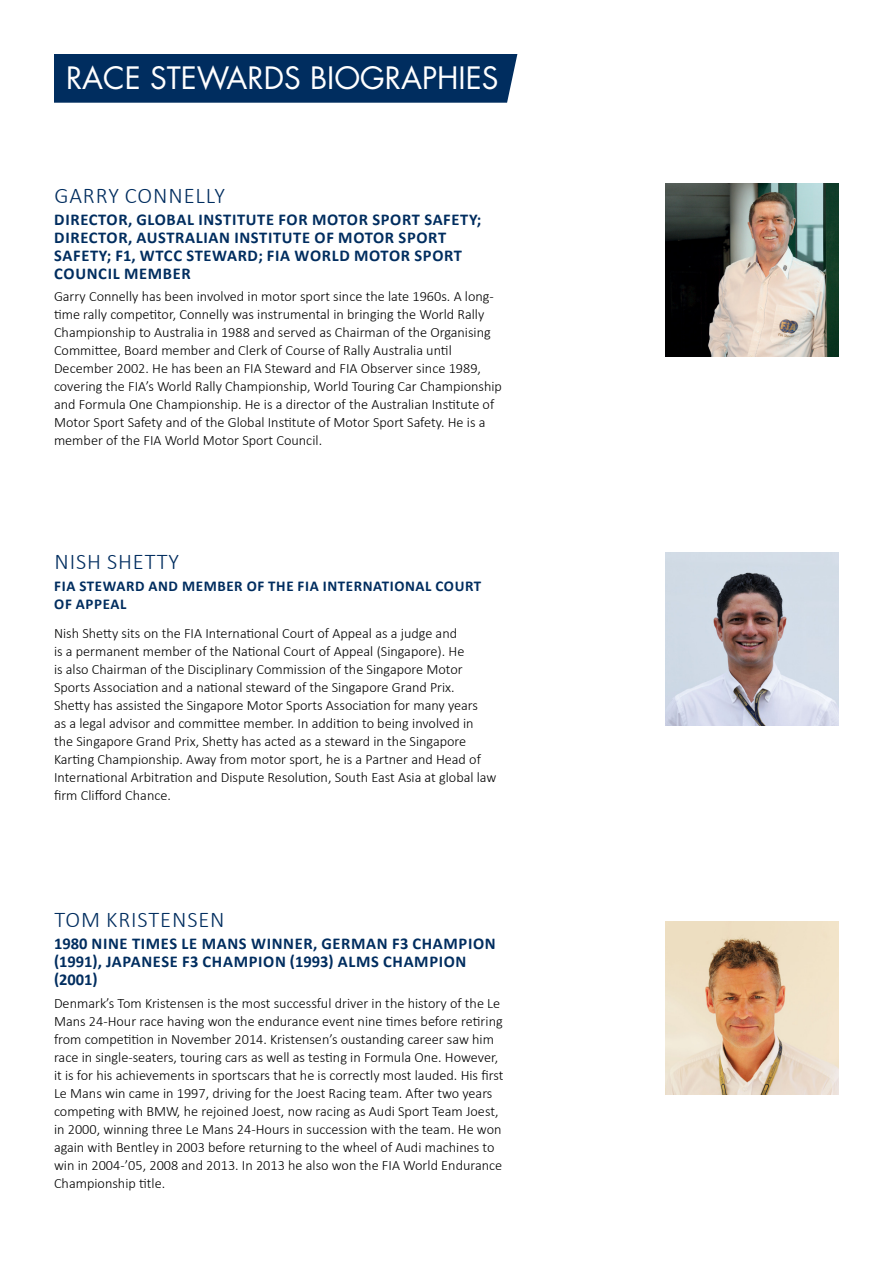
<style>
.page{position:relative;width:893px;height:1263px;background:#fff}
.page>*{position:absolute;margin:0;border:0;box-sizing:border-box;transform-origin:0 0}
.t1{font:30px "Futura Std";color:#fff}
.t2{font:300 22.5px "Calibri";letter-spacing:.04em;color:#002d5f}
.t3{font:700 16.5px/18px "Calibri";letter-spacing:.04em;color:#002d5f}
.t4{font:700 15px/18px "Calibri";letter-spacing:.04em;color:#002d5f}
.t5{font:300 14.25px/18px "Calibri";color:#000}
</style>
<div class="page">
<img style="left:665px;top:184px;width:173px;height:173px">
<img style="left:665px;top:552px;width:173px;height:174px">
<img style="left:665px;top:921px;width:173px;height:173px">
<div style="left:54px;top:54px;width:463px;height:49px;background:#002d5f"></div>
<h1 class="t1" style="left:66px;top:59px;width:434px">RACE STEWARDS BIOGRAPHIES</h1>
<h2 class="t2" style="left:54px;top:181px;width:172px">GARRY CONNELLY</h2>
<p class="t3" style="left:54px;top:210px;width:429px">DIRECTOR, GLOBAL INSTITUTE FOR MOTOR SPORT SAFETY; DIRECTOR, AUSTRALIAN INSTITUTE OF MOTOR SPORT SAFETY; F1, WTCC STEWARD; FIA WORLD MOTOR SPORT COUNCIL MEMBER</p>
<p class="t5" style="left:54px;top:287px;width:449px">Garry Connelly has been involved in motor sport since the late 1960s. A long&shy;time rally competitor, Connelly was instrumental in bringing the World Rally Championship to Australia in 1988 and served as Chairman of the Organising Committee, Board member and Clerk of Course of Rally Australia until December 2002. He has been an FIA Steward and FIA Observer since 1989, covering the FIA’s World Rally Championship, World Touring Car Championship and Formula One Championship. He is a director of the Australian Institute of Motor Sport Safety and of the Global Institute of Motor Sport Safety. He is a member of the FIA World Motor Sport Council.</p>
<h2 class="t2" style="left:54px;top:548px;width:126px">NISH SHETTY</h2>
<p class="t4" style="left:54px;top:577px;width:429px">FIA STEWARD AND MEMBER OF THE FIA INTERNATIONAL COURT<br>OF APPEAL</p>
<p class="t5" style="left:54px;top:624px;width:444px">Nish Shetty sits on the FIA International Court of Appeal as a judge and<br>is a permanent member of the National Court of Appeal (Singapore). He<br>is also Chairman of the Disciplinary Commission of the Singapore Motor Sports Association and a national steward of the Singapore Grand Prix.<br>Shetty has assisted the Singapore Motor Sports Association for many years<br>as a legal advisor and committee member. In addition to being involved in<br>the Singapore Grand Prix, Shetty has acted as a steward in the Singapore Karting Championship. Away from motor sport, he is a Partner and Head of International Arbitration and Dispute Resolution, South East Asia at global law firm Clifford Chance.</p>
<h2 class="t2" style="left:54px;top:906px;width:172px">TOM KRISTENSEN</h2>
<p class="t3" style="left:54px;top:935px;width:443px">1980 NINE TIMES LE MANS WINNER, GERMAN F3 CHAMPION (1991), JAPANESE F3 CHAMPION (1993) ALMS CHAMPION (2001)</p>
<p class="t5" style="left:54px;top:994px;width:451px">Denmark’s Tom Kristensen is the most successful driver in the history of the Le Mans 24-Hour race having won the endurance event nine times before retiring from competition in November 2014. Kristensen’s oustanding career saw him race in single-seaters, touring cars as well as testing in Formula One. However, it is for his achievements in sportscars that he is correctly most lauded. His first Le Mans win came in 1997, driving for the Joest Racing team. After two years competing with BMW, he rejoined Joest, now racing as Audi Sport Team Joest, in 2000, winning three Le Mans 24-Hours in succession with the team. He won again with Bentley in 2003 before returning to the wheel of Audi machines to win in 2004-’05, 2008 and 2013. In 2013 he also won the FIA World Endurance Championship title.</p>
</div>
